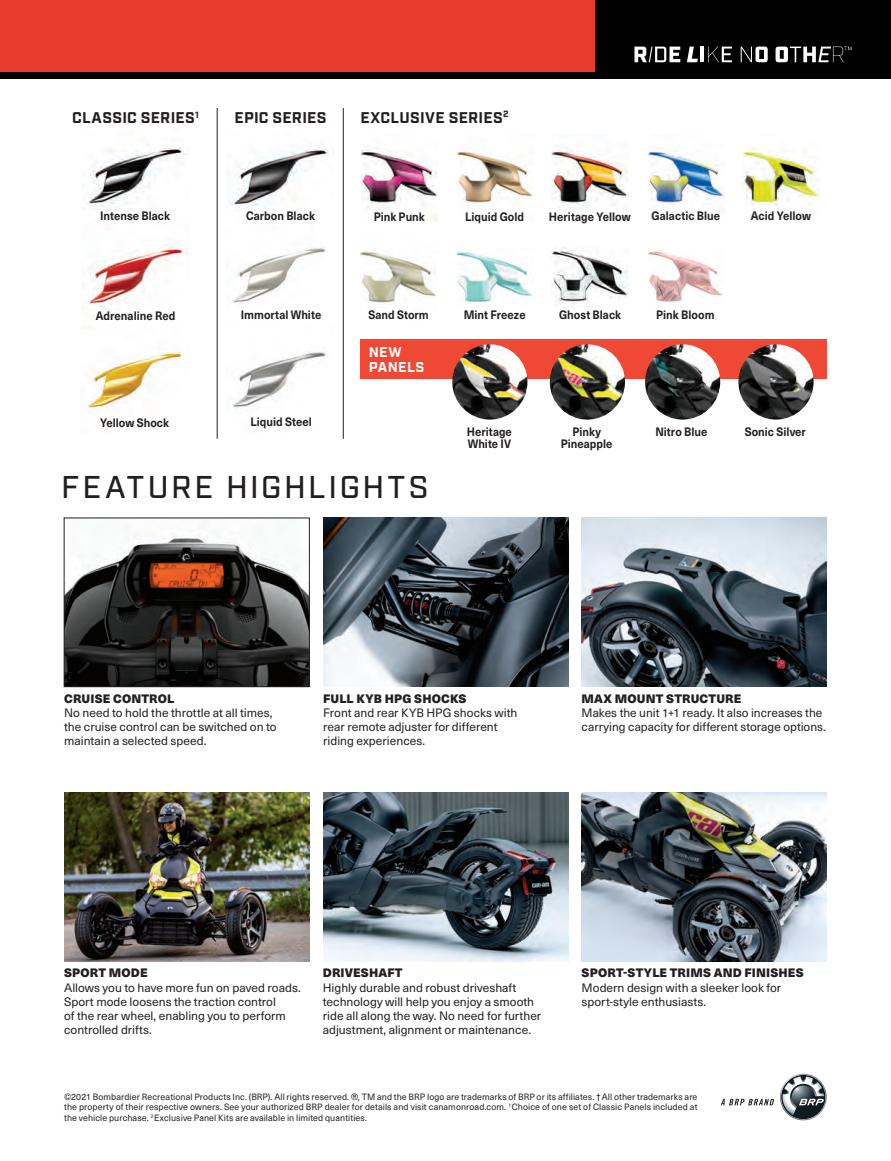
<style>
.page{position:relative;width:891px;height:1161px;background:#fff}
.page>*{position:absolute;margin:0;border:0;box-sizing:border-box;transform-origin:0 0}
.t1{font:500 31.5px "Industry";letter-spacing:.08em;color:#231f20}
.t2{font:700 15.6px "Industry";letter-spacing:.015em;color:#231f20}
.t3{font:700 14.25px/15px "Industry";letter-spacing:.02em;color:#fff}
.t4{font:12px/14.2px "Neue Haas Unica W1 G";color:#231f20}
.t5{font:700 12px/12.8px "Neue Haas Unica W1 G";color:#231f20;text-align:center;scale:.92 1}
.t6{font:900 12px "Neue Haas Unica W1 G";letter-spacing:.015em;color:#231f20}
.t7{font:9px/10.5px "Neue Haas Unica W1 G";letter-spacing:.01em;color:#231f20;text-align:justify}
.s1{font-family:"Helvetica Neue"}
</style>
<div class="page">
<div style="left:0;top:0;width:891px;height:76px;background:#e93b2e"></div>
<img style="left:66px;top:533px;width:242px;height:152px">
<div style="left:64px;top:518px;width:246px;height:169px;border:1px solid #231f20"></div>
<img style="left:323px;top:518px;width:245px;height:169px">
<img style="left:323px;top:793px;width:245px;height:168px">
<img style="left:582px;top:518px;width:245px;height:169px">
<img style="left:582px;top:793px;width:245px;height:168px">
<img style="left:64px;top:793px;width:245px;height:168px">
<div style="left:0;top:72px;width:891px;height:7px;background:#000001"></div>
<div style="left:595px;top:0;width:296px;height:77px;background:#000001"></div>
<svg style="left:721px;top:1073px;width:106px;height:48px"></svg>
<svg style="left:634px;top:47px;width:46px;height:15px"></svg>
<svg style="left:687px;top:47px;width:11px;height:15px"></svg>
<hr style="left:700px;top:47px;width:4px;height:15px;background:#fff">
<svg style="left:708px;top:47px;width:24px;height:15px"></svg>
<svg style="left:741px;top:47px;width:27px;height:15px"></svg>
<svg style="left:776px;top:47px;width:76px;height:15px"></svg>
<img style="left:233px;top:247px;width:94px;height:57px">
<img style="left:229px;top:146px;width:105px;height:64px">
<img style="left:232px;top:351px;width:96px;height:58px">
<img style="left:87px;top:145px;width:99px;height:66px">
<img style="left:82px;top:239px;width:106px;height:69px">
<img style="left:81px;top:326px;width:102px;height:88px">
<img style="left:649px;top:251px;width:73px;height:51px">
<img style="left:361px;top:148px;width:77px;height:73px">
<img style="left:457px;top:151px;width:76px;height:57px">
<img style="left:552px;top:145px;width:76px;height:76px">
<img style="left:360px;top:251px;width:77px;height:54px">
<img style="left:456px;top:251px;width:77px;height:51px">
<img style="left:552px;top:247px;width:76px;height:57px">
<img style="left:648px;top:150px;width:76px;height:55px">
<img style="left:743px;top:147px;width:76px;height:58px">
<hr style="left:217px;top:108px;width:1px;height:331px;background:#231f20">
<hr style="left:343px;top:108px;width:1px;height:331px;background:#231f20">
<div style="left:360px;top:339px;width:467px;height:40px;background:#ef4835"></div>
<img style="left:550px;top:344px;width:75px;height:76px;border-radius:38px">
<img style="left:645px;top:344px;width:75px;height:76px;border-radius:38px">
<img style="left:452px;top:344px;width:75px;height:76px;border-radius:38px">
<img style="left:738px;top:344px;width:76px;height:76px;border-radius:38px">
<h2 class="t2" style="left:72px;top:108px;width:128px">CLASSIC SERIES<sup>1</sup></h2>
<h2 class="t2" style="left:235px;top:108px;width:93px">EPIC SERIES</h2>
<h2 class="t2" style="left:360px;top:108px;width:150px">EXCLUSIVE SERIES<sup>2</sup></h2>
<p class="t5" style="left:100px;top:209px;width:78px">Intense Black</p>
<p class="t5" style="left:246px;top:209px;width:77px">Carbon Black</p>
<p class="t5" style="left:374px;top:209px;width:57px">Pink Punk</p>
<p class="t5" style="left:465px;top:209px;width:66px">Liquid Gold</p>
<p class="t5" style="left:549px;top:209px;width:90px">Heritage Yellow</p>
<p class="t5" style="left:652px;top:209px;width:76px">Galactic Blue</p>
<p class="t5" style="left:751px;top:209px;width:67px">Acid Yellow</p>
<p class="t5" style="left:96px;top:309px;width:88px">Adrenaline Red</p>
<p class="t5" style="left:241px;top:308px;width:89px">Immortal White</p>
<p class="t5" style="left:368px;top:308px;width:67px">Sand Storm</p>
<p class="t5" style="left:464px;top:308px;width:69px">Mint Freeze</p>
<p class="t5" style="left:559px;top:308px;width:69px">Ghost Black</p>
<p class="t5" style="left:656px;top:308px;width:65px">Pink Bloom</p>
<p class="t3" style="left:369px;top:345px;width:57px">NEW<br>PANELS</p>
<p class="t5" style="left:100px;top:415px;width:77px">Yellow Shock</p>
<p class="t5" style="left:250px;top:415px;width:68px">Liquid Steel</p>
<p class="t5" style="left:467px;top:424px;width:51px">Heritage</p>
<p class="t5" style="left:745px;top:424px;width:68px">Sonic Silver</p>
<p class="t5" style="left:468px;top:437px;width:49px">White IV</p>
<p class="t5" style="left:561px;top:424px;width:58px">Pinky<br>Pineapple</p>
<p class="t5" style="left:655px;top:424px;width:58px">Nitro Blue</p>
<h1 class="t1" style="left:61px;top:469px;width:369px">FEATURE HIGHLIGHTS</h1>
<p class="t6" style="left:64px;top:689px;width:112px">CRUISE CONTROL</p>
<p class="t4" style="left:64px;top:705px;width:214px">No need to hold the throttle at all times, the cruise control can be switched on to maintain a selected speed.</p>
<p class="t6" style="left:323px;top:689px;width:145px">FULL KYB HPG SHOCKS</p>
<p class="t4" style="left:323px;top:705px;width:196px">Front and rear KYB HPG shocks with rear remote adjuster for different riding experiences.</p>
<p class="t6" style="left:582px;top:689px;width:161px">MAX MOUNT STRUCTURE</p>
<p class="t4" style="left:582px;top:705px;width:246px">Makes the unit 1+1 ready. It also increases the carrying capacity for different storage options.</p>
<p class="t6" style="left:64px;top:964px;width:85px">SPORT MODE</p>
<p class="t4" style="left:64px;top:980px;width:238px">Allows you to have more fun on paved roads.<br>Sport mode loosens the traction control<br>of the rear wheel, enabling you to perform controlled drifts.</p>
<p class="t6" style="left:323px;top:964px;width:81px">DRIVESHAFT</p>
<p class="t4" style="left:323px;top:980px;width:220px">Highly durable and robust driveshaft technology will help you enjoy a smooth ride all along the way. No need for further adjustment, alignment or maintenance.</p>
<p class="t6" style="left:582px;top:964px;width:224px">SPORT-STYLE TRIMS AND FINISHES</p>
<p class="t4" style="left:582px;top:980px;width:201px">Modern design with a sleeker look for sport-style enthusiasts.</p>
<p class="t7" style="left:64px;top:1091px;width:635px">©2021 Bombardier Recreational Products Inc. (BRP). All rights reserved. <span class="s1">®</span>, TM and the BRP logo are trademarks of BRP or its affiliates. †All other trademarks are the property of their respective owners. See your authorized BRP dealer for details and visit canamonroad.com. <sup>1</sup>Choice of one set of Classic Panels included at the vehicle purchase. <sup>2</sup>Exclusive Panel Kits are available in limited quantities.</p>
</div>
